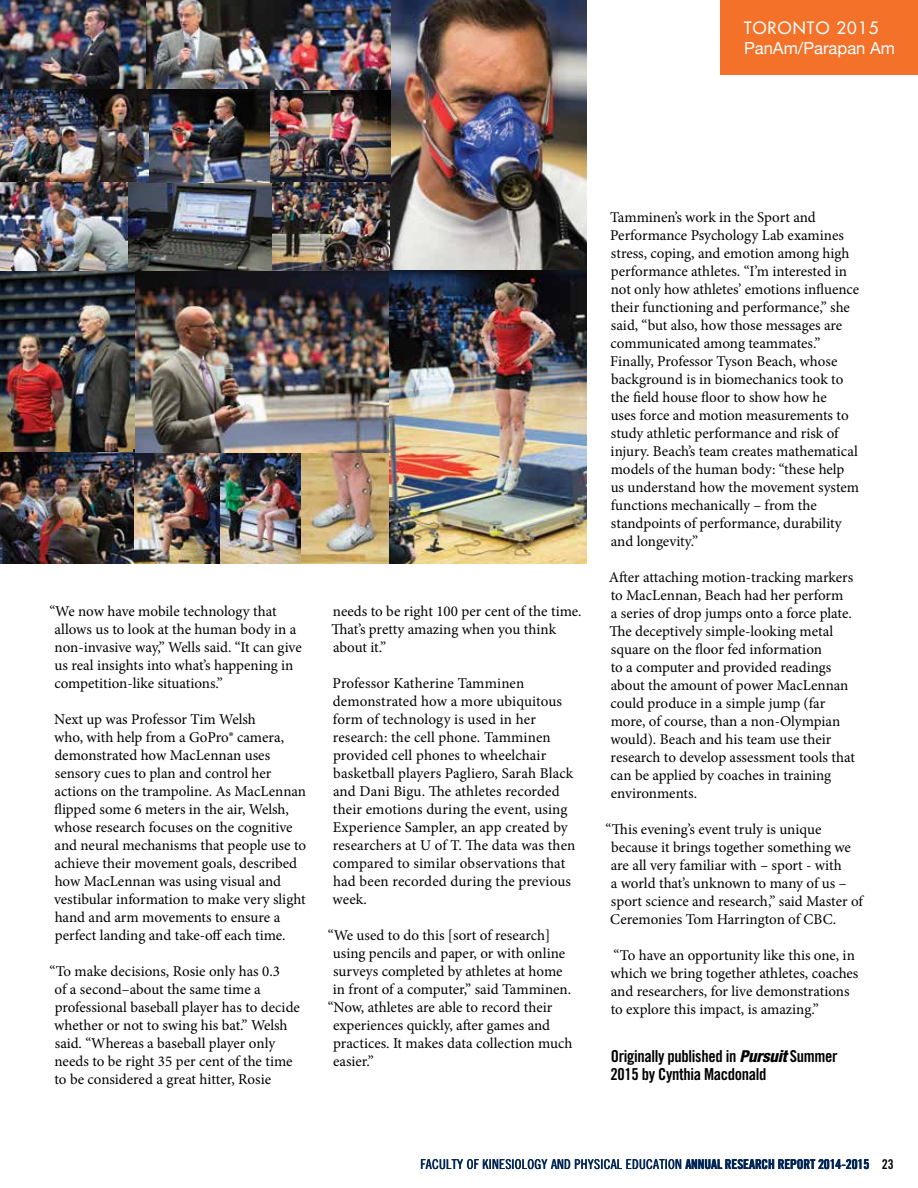
<style>
.page{position:relative;width:918px;height:1188px;background:#fff}
.page>*{position:absolute;margin:0;border:0;box-sizing:border-box;transform-origin:0 0}
.t1{font:16.65px "Helvetica Neue";color:#fff}
.t2{font:500 16.65px "Futura Std";letter-spacing:.07em;color:#fff}
.t3{font:16.5px/18px "Trade Gothic Bold Cond Twenty";letter-spacing:-.02em;color:#000}
.t4{font:15px/18px "Minion Pro";color:#000}
.t5{font:13.5px "Trade Gothic Cond Eighteen";letter-spacing:.02em;color:#002453}
.t6{font:13.5px "Trade Gothic Bold Cond Twenty";letter-spacing:-.01em;color:#002453}
.s1{font-family:"Helvetica Neue LT Std";font-weight:800;font-style:italic;font-stretch:condensed}
.s2{font-family:"Trade Gothic Bold Cond Twenty"}
.s3{color:#000}
</style>
<div class="page">
<img style="left:128px;top:182px;width:145px;height:89px">
<img style="left:389px;top:0;width:197px;height:271px">
<img style="left:0;top:182px;width:128px;height:89px">
<img style="left:270px;top:89px;width:120px;height:93px">
<img style="left:0;top:0;width:390px;height:89px">
<img style="left:0;top:89px;width:270px;height:93px">
<img style="left:0;top:271px;width:135px;height:181px">
<img style="left:273px;top:182px;width:116px;height:89px">
<img style="left:134px;top:449px;width:255px;height:114px">
<img style="left:135px;top:271px;width:254px;height:181px">
<img style="left:389px;top:271px;width:197px;height:292px">
<img style="left:0;top:452px;width:134px;height:111px">
<hr style="left:0;top:423px;width:1px;height:111px;background:#007496">
<div style="left:720px;top:0;width:198px;height:75px;background:#f37129"></div>
<p class="t2" style="left:744px;top:17px;width:136px">TORONTO 2015</p>
<p class="t1" style="left:744px;top:36px;width:153px">PanAm/Parapan Am</p>
<p class="t4" style="left:54px;top:603px;width:249px;text-indent:-5px">“We now have mobile technology that allows us to look at the human body in a non-invasive way,” Wells said. “It can give us real insights into what’s happening in competition-like situations.”</p>
<p class="t4" style="left:54px;top:711px;width:254px">Next up was Professor Tim Welsh<br>who, with help from a GoPro® camera, demonstrated how MacLennan uses sensory cues to plan and control her actions on the trampoline. As MacLennan flipped some 6 meters in the air, Welsh, whose research focuses on the cognitive and neural mechanisms that people use to achieve their movement goals, described how MacLennan was using visual and vestibular information to make very slight hand and arm movements to ensure a perfect landing and take-off each time.</p>
<p class="t4" style="left:54px;top:963px;width:247px;text-indent:-5px">“To make decisions, Rosie only has 0.3<br>of a second–about the same time a professional baseball player has to decide whether or not to swing his bat.” Welsh said. “Whereas a baseball player only needs to be right 35 per cent of the time to be considered a great hitter, Rosie</p>
<p class="t4" style="left:332px;top:603px;width:251px">needs to be right 100 per cent of the time.<br>That’s pretty amazing when you think about it.”</p>
<p class="t4" style="left:333px;top:675px;width:244px">Professor Katherine Tamminen demonstrated how a more ubiquitous form of technology is used in her research: the cell phone. Tamminen provided cell phones to wheelchair basketball players Pagliero, Sarah Black and Dani Bigu. The athletes recorded their emotions during the event, using Experience Sampler, an app created by researchers at U of T. The data was then compared to similar observations that had been recorded during the previous week.</p>
<p class="t4" style="left:328px;top:927px;width:224px">“We used to do this [sort of research]</p>
<p class="t4" style="left:333px;top:945px;width:234px">using pencils and paper, or with online</p>
<p class="t4" style="left:333px;top:963px;width:231px">surveys completed by athletes at home</p>
<p class="t4" style="left:333px;top:981px;width:240px">in front of a computer,” said Tamminen.</p>
<p class="t4" style="left:328px;top:999px;width:226px">“Now, athletes are able to record their</p>
<p class="t4" style="left:333px;top:1017px;width:219px">experiences quickly, after games and</p>
<p class="t4" style="left:333px;top:1035px;width:241px">practices. It makes data collection much</p>
<p class="t4" style="left:333px;top:1053px;width:42px">easier.”</p>
<p class="t4" style="left:610px;top:208px;width:251px">Tamminen’s work in the Sport and Performance Psychology Lab examines stress, coping, and emotion among high performance athletes. “I’m interested in not only how athletes’ emotions influence their functioning and performance,” she said, “but also, how those messages are communicated among teammates.” Finally, Professor Tyson Beach, whose background is in biomechanics took to the field house floor to show how he<br>uses force and motion measurements to study athletic performance and risk of injury. Beach’s team creates mathematical models of the human body: “these help us understand how the movement system functions mechanically – from the standpoints of performance, durability and longevity.”</p>
<p class="t4" style="left:609px;top:568px;width:248px">After attaching motion-tracking markers to MacLennan, Beach had her perform<br>a series of drop jumps onto a force plate.<br>The deceptively simple-looking metal square on the floor fed information<br>to a computer and provided readings about the amount of power MacLennan could produce in a simple jump (far more, of course, than a non-Olympian would). Beach and his team use their research to develop assessment tools that can be applied by coaches in training environments.</p>
<p class="t4" style="left:610px;top:820px;width:254px;text-indent:-5px">“This evening’s event truly is unique because it brings together something we are all very familiar with – sport - with<br>a world that’s unknown to many of us – sport science and research,” said Master of Ceremonies Tom Harrington of CBC.</p>
<p class="t4" style="left:610px;top:946px;width:250px">“To have an opportunity like this one, in which we bring together athletes, coaches and researchers, for live demonstrations to explore this impact, is amazing.”</p>
<p class="t3" style="left:610px;top:1047px;width:229px">ORIGINALLY PUBLISHED IN <span class="s1">Pursuit</span> SUMMER<br>2015 BY CYNTHIA MACDONALD</p>
<p class="t5" style="left:420px;top:1156px;width:336px">FACULTY OF KINESIOLOGY AND PHYSICAL EDUCATION <span class="s2">ANNUAL RESEAR</span></p>
<p class="t6" style="left:762px;top:1156px;width:134px">CH REPOR T 2014-2015 <span class="s3">23</span></p>
</div>
